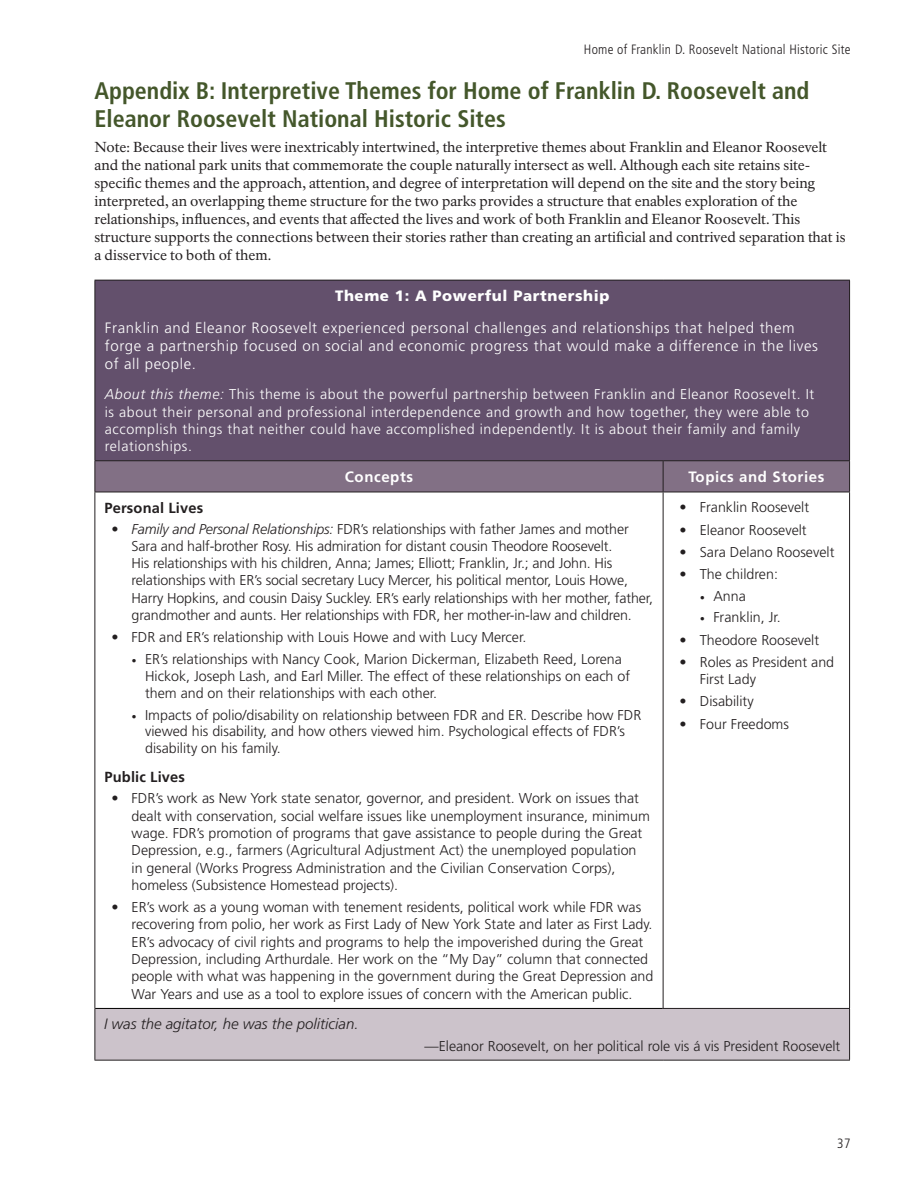
<style>
.page{position:relative;width:918px;height:1188px;background:#fff}
.page>*{position:absolute;margin:0;border:0;box-sizing:border-box;transform-origin:0 0}
.t1{font:700 condensed 24px/28.5px "Frutiger LT Std";color:#44572b}
.t2{font:300 15px/18px "Frutiger LT Std";letter-spacing:.04em;color:#fff}
.t3{font:italic 300 15px "Frutiger LT Std";color:#231f20}
.t4{font:900 15px "Frutiger LT Std";letter-spacing:.04em;color:#fff}
.t5{font:700 15px "Frutiger LT Std";letter-spacing:.04em;color:#fff}
.t6{font:700 14.7px "Frutiger LT Std";letter-spacing:.01em;color:#231f20}
.t7{font:300 14.25px/17.4px "Frutiger LT Std";color:#231f20}
.t8{font:14.25px/18px "NPS Rawlinson OT";letter-spacing:-.005em;color:#231f20}
.t9{font:300 14.25px/17.1px "Frutiger LT Std";letter-spacing:.04em;color:#fff}
.t10{font:300 condensed 13.5px "Frutiger LT Std";letter-spacing:.02em;color:#231f20}
.s1{font-style:italic}
.s2{font-weight:900}
</style>
<div class="page">
<div style="left:95px;top:280px;width:755px;height:181px;background:#63506c"></div>
<div style="left:95px;top:461px;width:754px;height:31px;background:#827085"></div>
<div style="left:95px;top:1008px;width:755px;height:52px;background:#ccc3cb"></div>
<hr style="left:663px;top:461px;width:1px;height:31px;background:#231f20">
<hr style="left:94px;top:492px;width:1px;height:516px;background:#231f20">
<hr style="left:663px;top:492px;width:1px;height:516px;background:#231f20">
<hr style="left:849px;top:492px;width:1px;height:516px;background:#231f20">
<hr style="left:94px;top:1008px;width:1px;height:52px;background:#231f20">
<hr style="left:849px;top:1009px;width:1px;height:51px;background:#231f20">
<hr style="left:94px;top:1060px;width:569px;height:1px;background:#231f20">
<hr style="left:663px;top:1060px;width:187px;height:1px;background:#231f20">
<hr style="left:95px;top:1008px;width:568px;height:1px;background:#000">
<hr style="left:663px;top:1008px;width:187px;height:1px;background:#231f20">
<hr style="left:94px;top:461px;width:1px;height:31px;background:#231f20">
<hr style="left:849px;top:461px;width:1px;height:31px;background:#231f20">
<hr style="left:94px;top:492px;width:569px;height:1px;background:#231f20">
<hr style="left:663px;top:492px;width:187px;height:1px;background:#231f20">
<hr style="left:94px;top:280px;width:569px;height:1px;background:#231f20">
<hr style="left:94px;top:281px;width:1px;height:179px;background:#231f20">
<hr style="left:663px;top:280px;width:187px;height:1px;background:#231f20">
<hr style="left:849px;top:281px;width:1px;height:179px;background:#231f20">
<hr style="left:94px;top:460px;width:569px;height:1px;background:#231f20">
<hr style="left:663px;top:460px;width:187px;height:1px;background:#231f20">
<p class="t10" style="left:584px;top:42px;width:268px">Home of Franklin D. Roosevelt National Historic Site</p>
<h3 class="t1" style="left:94px;top:76px;width:716px">Appendix B: Interpretive Themes for Home of Franklin D. Roosevelt and<br>Eleanor Roosevelt National Historic Sites</h3>
<p class="t8" style="left:94px;top:138px;width:753px">Note: Because their lives were inextricably intertwined, the interpretive themes about Franklin and Eleanor Roosevelt and the national park units that commemorate the couple naturally intersect as well. Although each site retains site&shy;specific themes and the approach, attention, and degree of interpretation will depend on the site and the story being interpreted, an overlapping theme structure for the two parks provides a structure that enables exploration of the relationships, influences, and events that affected the lives and work of both Franklin and Eleanor Roosevelt. This structure supports the connections between their stories rather than creating an artificial and contrived separation that is a disservice to both of them.</p>
<h4 class="t4" style="left:335px;top:287px;width:276px">Theme 1: A Powerful Partnership</h4>
<p class="t2" style="left:105px;top:319px;width:715px">Franklin and Eleanor Roosevelt experienced personal challenges and relationships that helped them forge a partnership focused on social and economic progress that would make a difference in the lives of all people</p>
<p class="t9" style="left:105px;top:386px;width:711px"><span class="s1">About this theme:</span> This theme is about the powerful partnership between Franklin and Eleanor Roosevelt It is about their personal and professional interdependence and growth and how together, they were able to accomplish things that neither could have accomplished independently It is about their family and family relationships</p>
<p class="t5" style="left:345px;top:468px;width:70px">Concepts</p>
<p class="t5" style="left:688px;top:468px;width:138px">Topics and Stories</p>
<p class="t6" style="left:105px;top:499px;width:100px">Personal Lives</p>
<p class="t7" style="left:132px;top:520px;width:523px;text-indent:-20px">• <span class="s1">Family and Personal Relationships:</span> FDR’s relationships with father James and mother Sara and half-brother Rosy His admiration for distant cousin Theodore Roosevelt<br>His relationships with his children, Anna; James; Elliott; Franklin, Jr ; and John His relationships with ER’s social secretary Lucy Mercer, his political mentor, Louis Howe, Harry Hopkins, and cousin Daisy Suckley ER’s early relationships with her mother, father, grandmother and aunts Her relationships with FDR, her mother-in-law and children</p>
<p class="t7" style="left:111px;top:629px;width:414px">• FDR and ER’s relationship with Louis Howe and with Lucy Mercer</p>
<p class="t7" style="left:145px;top:651px;width:487px;line-height:16.8px;text-indent:-13px"><span class="s2">·</span> ER’s relationships with Nancy Cook, Marion Dickerman, Elizabeth Reed, Lorena<br>Hickok, Joseph Lash, and Earl Miller The effect of these relationships on each of them and on their relationships with each other</p>
<p class="t7" style="left:145px;top:706px;width:498px;line-height:16.8px;text-indent:-13px"><span class="s2">·</span> Impacts of polio/disability on relationship between FDR and ER Describe how FDR viewed his disability, and how others viewed him Psychological effects of FDR’s disability on his family</p>
<p class="t6" style="left:105px;top:769px;width:82px">Public Lives</p>
<p class="t7" style="left:132px;top:790px;width:520px;text-indent:-20px">• FDR’s work as New York state senator, governor, and president Work on issues that dealt with conservation, social welfare issues like unemployment insurance, minimum wage FDR’s promotion of programs that gave assistance to people during the Great Depression, e g , farmers (Agricultural Adjustment Act) the unemployed population in general (Works Progress Administration and the Civilian Conservation Corps), homeless (Subsistence Homestead projects)</p>
<p class="t7" style="left:132px;top:899px;width:523px;text-indent:-20px">• ER’s work as a young woman with tenement residents, political work while FDR was recovering from polio, her work as First Lady of New York State and later as First Lady ER’s advocacy of civil rights and programs to help the impoverished during the Great Depression, including Arthurdale Her work on the “My Day” column that connected people with what was happening in the government during the Great Depression and War Years and use as a tool to explore issues of concern with the American public</p>
<p class="t7" style="left:680px;top:499px;width:131px">• Franklin Roosevelt</p>
<p class="t7" style="left:680px;top:521px;width:129px">• Eleanor Roosevelt</p>
<p class="t7" style="left:680px;top:543px;width:156px">• Sara Delano Roosevelt</p>
<p class="t7" style="left:680px;top:566px;width:100px">• The children:</p>
<p class="t7" style="left:700px;top:587px;width:47px"><span class="s2">·</span> Anna</p>
<p class="t7" style="left:700px;top:609px;width:80px"><span class="s2">·</span> Franklin, Jr</p>
<p class="t7" style="left:680px;top:631px;width:141px">• Theodore Roosevelt</p>
<p class="t7" style="left:700px;top:653px;width:136px;text-indent:-20px">• Roles as President and<br>First Lady</p>
<p class="t7" style="left:680px;top:693px;width:76px">• Disability</p>
<p class="t7" style="left:680px;top:715px;width:111px">• Four Freedoms</p>
<p class="t3" style="left:104px;top:1015px;width:256px">I was the agitator, he was the politician.</p>
<p class="t7" style="left:424px;top:1038px;width:417px">—Eleanor Roosevelt, on her political role vis á vis President Roosevelt</p>
<p class="t10" style="left:837px;top:1135px;width:15px">37</p>
</div>
